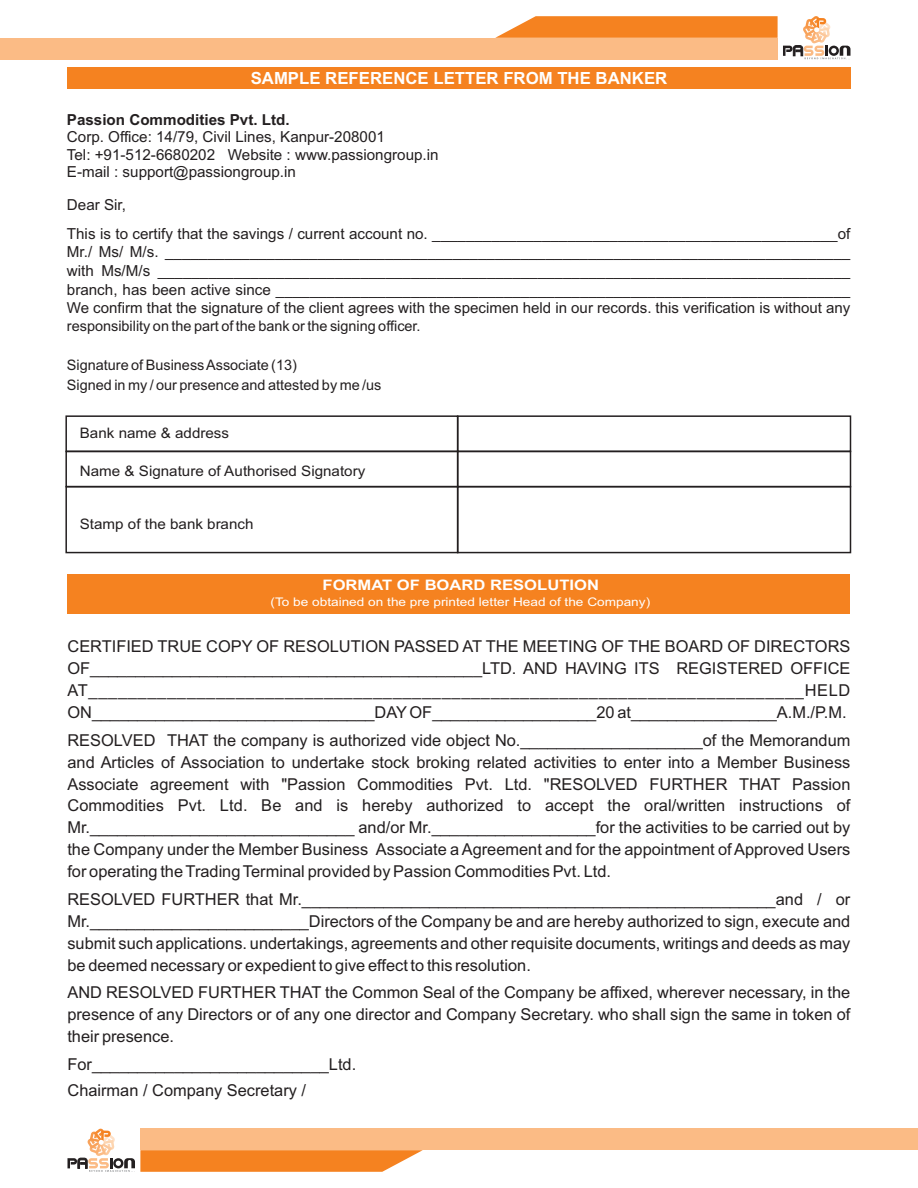
<style>
.page{position:relative;width:918px;height:1188px;background:#fff}
.page>*{position:absolute;margin:0;border:0;box-sizing:border-box;transform-origin:0 0}
.t1{font:700 16.8px "Arial";color:#fff}
.t2{font:16.35px/21.9px "Arial";color:#231f20;text-align:justify}
.t3{font:15.15px/18.6px "Arial";color:#231f20}
.t4{font:700 15.15px "Arial";color:#231f20}
.t5{font:14.4px/19.4px "Arial";color:#231f20}
.t6{font:14.4px "Arial";color:#231f20;scale:1.05 1}
.t7{font:700 14.4px "Arial";color:#fff;scale:1.15 1}
.t8{font:11.85px "Arial";color:#fff;scale:1.15 1}
</style>
<div class="page">
<div style="left:0;top:38px;width:778px;height:21px;background:#fbbb85"></div>
<svg style="left:495px;top:16px;width:355px;height:43px"></svg>
<div style="left:140px;top:1129px;width:778px;height:21px;background:#fbbb85"></div>
<svg style="left:67px;top:1129px;width:356px;height:43px"></svg>
<div style="left:68px;top:68px;width:783px;height:21px;background:#f58220"></div>
<div style="left:68px;top:574px;width:782px;height:40px;background:#f58220"></div>
<div style="left:65px;top:415px;width:393px;height:37px;border:2px solid #231f20"></div>
<div style="left:65px;top:451px;width:393px;height:36px;border:2px solid #231f20"></div>
<div style="left:65px;top:486px;width:393px;height:67px;border:2px solid #231f20"></div>
<div style="left:457px;top:415px;width:394px;height:37px;border:2px solid #231f20"></div>
<div style="left:457px;top:451px;width:394px;height:36px;border:2px solid #231f20"></div>
<div style="left:457px;top:486px;width:394px;height:67px;border:2px solid #231f20"></div>
<p class="t1" style="left:251px;top:72px;width:418px">SAMPLE REFERENCE LETTER FROM THE BANKER</p>
<p class="t4" style="left:67px;top:114px;width:224px">Passion Commodities Pvt. Ltd.</p>
<p class="t3" style="left:67px;top:130px;width:373px;line-height:17.5px">Corp. Office: 14/79, Civil Lines, Kanpur-208001<br>Tel: +91-512-6680202 Website : www.passiongroup.in<br>E-mail : support@passiongroup.in</p>
<p class="t3" style="left:67px;top:192px;width:785px;line-height:28.3px">Dear Sir,<br>This is to certify that the savings / current account no. ________________________________________________of</p>
<p class="t3" style="left:67px;top:244px;width:785px;text-align:justify">Mr./ Ms/ M/s. _________________________________________________________________________________ with Ms/M/s __________________________________________________________________________________ branch, has been active since ____________________________________________________________________ We confirm that the signature of the client agrees with the specimen held in our records. this verification is without any</p>
<p class="t5" style="left:67px;top:318px;width:355px">responsibility on the part of the bank or the signing officer.</p>
<p class="t5" style="left:67px;top:357px;width:316px">Signature of Business Associate (13)<br>Signed in my / our presence and attested by me /us</p>
<p class="t6" style="left:80px;top:428px;width:144px">Bank name &amp; address</p>
<p class="t6" style="left:80px;top:465px;width:273px">Name &amp; Signature of Authorised Signatory</p>
<p class="t6" style="left:80px;top:519px;width:167px">Stamp of the bank branch</p>
<p class="t7" style="left:323px;top:580px;width:242px">FORMAT OF BOARD RESOLUTION</p>
<p class="t8" style="left:271px;top:597px;width:332px">(To be obtained on the pre printed letter Head of the Company)</p>
<p class="t2" style="left:67px;top:637px;width:785px">CERTIFIED TRUE COPY OF RESOLUTION PASSED AT THE MEETING OF THE BOARD OF DIRECTORS OF___________________________________________LTD. AND HAVING ITS REGISTERED OFFICE AT_________________________________________________________________________HELD ON_______________________________DAYOF__________________20 at________________A.M./P.M.</p>
<p class="t2" style="left:67px;top:730px;width:785px">RESOLVED THAT the company is authorized vide object No.____________________of the Memorandum and Articles of Association to undertake stock broking related activities to enter into a Member Business Associate agreement with "Passion Commodities Pvt. Ltd. "RESOLVED FURTHER THAT Passion Commodities Pvt. Ltd. Be and is hereby authorized to accept the oral/written instructions of Mr._____________________________ and/or Mr.__________________for the activities to be carried out by the Company under the Member Business Associate a Agreement and for the appointment of Approved Users for operating the Trading Terminal provided by Passion Commodities Pvt. Ltd.</p>
<p class="t2" style="left:67px;top:890px;width:785px">RESOLVED FURTHER that Mr.____________________________________________________and / or Mr.________________________Directors of the Company be and are hereby authorized to sign, execute and submit such applications. undertakings, agreements and other requisite documents, writings and deeds as may be deemed necessary or expedient to give effect to this resolution.</p>
<p class="t2" style="left:67px;top:983px;width:784px">AND RESOLVED FURTHER THAT the Common Seal of the Company be affixed, wherever necessary, in the presence of any Directors or of any one director and Company Secretary. who shall sign the same in token of their presence.</p>
<p class="t2" style="left:67px;top:1053px;width:290px;line-height:25.8px">For__________________________Ltd.<br>Chairman / Company Secretary /</p>
</div>
